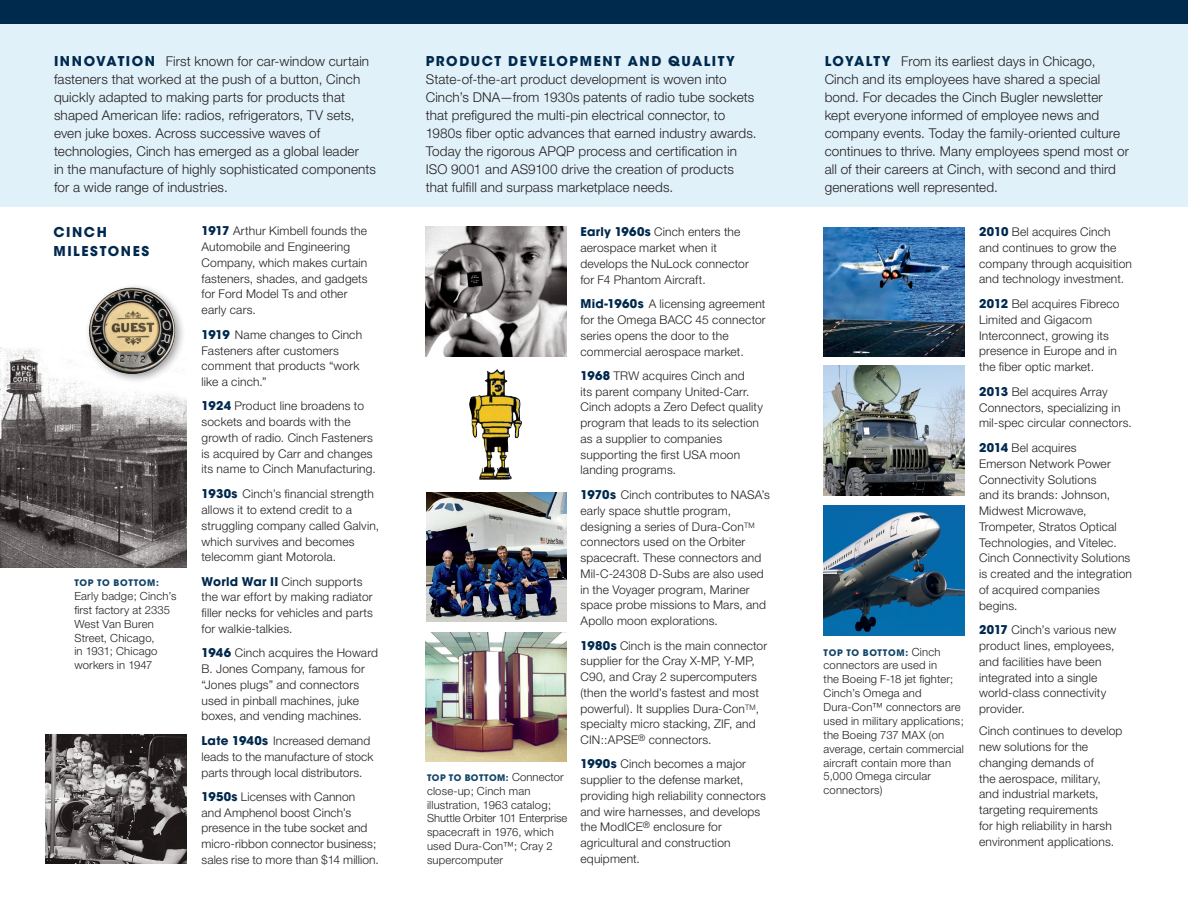
<style>
.page{position:relative;width:1188px;height:918px;background:#fff}
.page>*{position:absolute;margin:0;border:0;box-sizing:border-box;transform-origin:0 0}
.IntroTopPanelsHelvet{font:300 13.5px/18px "Helvetica Neue";letter-spacing:.01em;color:#231f20}
.basal{font:700 13.5px/18.8px "ITC Avant Garde Std";letter-spacing:.115em;color:#00294e}
.TimelineHelveticaNeu{font:300 12px/15.8px "Helvetica Neue";letter-spacing:.015em;color:#231f20}
.SpecialXtraSpace{font:300 12px/15.8px "Helvetica Neue";letter-spacing:.015em;color:#231f20}
.CaptionsNeu{font:300 11.25px/13.8px "Helvetica Neue";letter-spacing:.015em;color:#231f20}
.CaptionsNeu-2{font:700 9px "ITC Avant Garde Std";letter-spacing:.065em;color:#134567}
.CaptionsNeu-3{font:700 9px "ITC Avant Garde Std";letter-spacing:.045em;color:#134567}
.s1{font-family:"ITC Avant Garde Std";font-weight:700;color:#00294e}
.s2{font-family:"Helvetica Neue";font-weight:300;font-size:11.25px;color:#231f20}
</style>
<div class="page">
<div style="left:0;top:12px;width:1188px;height:195px;background:#e0f1fa"></div>
<div style="left:0;top:0;width:1188px;height:24px;background:#00294e"></div>
<img style="left:0;top:347px;width:186px;height:221px">
<div style="left:85px;top:283px;width:102px;height:101px;background:#231f20;opacity:.45"></div>
<img style="left:87px;top:285px;width:98px;height:91px">
<img style="left:426px;top:492px;width:141px;height:130px">
<img style="left:426px;top:227px;width:140px;height:129px">
<img style="left:46px;top:734px;width:140px;height:130px">
<img style="left:426px;top:632px;width:140px;height:129px">
<img style="left:824px;top:506px;width:140px;height:129px">
<img style="left:824px;top:366px;width:140px;height:130px">
<img style="left:824px;top:227px;width:140px;height:130px">
<img style="left:469px;top:369px;width:53px;height:111px">
<p class="IntroTopPanelsHelvet" style="left:54px;top:52px;width:324px"><span class="s1">INNOVATION</span> First known for car-window curtain fasteners that worked at the push of a button, Cinch quickly adapted to making parts for products that shaped American life: radios, refrigerators, TV sets, even juke boxes. Across successive waves of technologies, Cinch has emerged as a global leader<br>in the manufacture of highly sophisticated components for a wide range of industries.</p>
<p class="IntroTopPanelsHelvet" style="left:426px;top:52px;width:332px"><span class="s1">PRODUCT DEVELOPMENT AND QUALITY </span>State-of-the-art product development is woven into Cinch’s DNA—from 1930s patents of radio tube sockets that prefigured the multi-pin electrical connector, to 1980s fiber optic advances that earned industry awards.<br>Today the rigorous APQP process and certification in ISO 9001 and AS9100 drive the creation of products that fulfill and surpass marketplace needs.</p>
<p class="IntroTopPanelsHelvet" style="left:825px;top:52px;width:306px"><span class="s1">LOYALTY</span> From its earliest days in Chicago, Cinch and its employees have shared a special bond. For decades the Cinch Bugler newsletter kept everyone informed of employee news and company events. Today the family-oriented culture continues to thrive. Many employees spend most or all of their careers at Cinch, with second and third generations well represented.</p>
<p class="basal" style="left:53px;top:223px;width:98px">CINCH<br>MILESTONES</p>
<p class="TimelineHelveticaNeu" style="left:202px;top:223px;width:168px"><span class="s1">1917</span> Arthur Kimbell founds the<br>Automobile and Engineering<br>Company, which makes curtain fasteners, shades, and gadgets for Ford Model Ts and other early cars.</p>
<p class="TimelineHelveticaNeu" style="left:202px;top:326px;width:162px"><span class="s1">1919</span> Name changes to Cinch<br>Fasteners after customers comment that products “work like a cinch.”</p>
<p class="TimelineHelveticaNeu" style="left:202px;top:398px;width:176px"><span class="s1">1924</span> Product line broadens to sockets and boards with the growth of radio. Cinch Fasteners is acquired by Carr and changes its name to Cinch Manufacturing.</p>
<p class="TimelineHelveticaNeu" style="left:202px;top:486px;width:179px"><span class="s1">1930s</span> Cinch’s financial strength allows it to extend credit to a struggling company called Galvin, which survives and becomes telecomm giant Motorola.</p>
<p class="TimelineHelveticaNeu" style="left:202px;top:573px;width:173px"><span class="s1">World War II</span> Cinch supports the war effort by making radiator filler necks for vehicles and parts for walkie-talkies.</p>
<p class="TimelineHelveticaNeu" style="left:202px;top:645px;width:178px"><span class="s1">1946</span> Cinch acquires the Howard<br>B. Jones Company, famous for “Jones plugs” and connectors used in pinball machines, juke boxes, and vending machines.</p>
<p class="TimelineHelveticaNeu" style="left:202px;top:733px;width:174px"><span class="s1">Late 1940s</span> Increased demand leads to the manufacture of stock parts through local distributors.</p>
<p class="TimelineHelveticaNeu" style="left:202px;top:789px;width:179px"><span class="s1">1950s</span> Licenses with Cannon<br>and Amphenol boost Cinch’s presence in the tube socket and micro-ribbon connector business; sales rise to more than $14 million.</p>
<p class="TimelineHelveticaNeu" style="left:979px;top:224px;width:154px"><span class="s1">2010</span> Bel acquires Cinch and continues to grow the company through acquisition and technology investment.</p>
<p class="TimelineHelveticaNeu" style="left:979px;top:296px;width:142px"><span class="s1">2012</span> Bel acquires Fibreco<br>Limited and Gigacom<br>Interconnect, growing its presence in Europe and in the fiber optic market.</p>
<p class="TimelineHelveticaNeu" style="left:979px;top:383px;width:154px"><span class="s1">2013</span> Bel acquires Array<br>Connectors, specializing in mil-spec circular connectors.</p>
<p class="TimelineHelveticaNeu" style="left:979px;top:440px;width:154px"><span class="s1">2014</span> Bel acquires<br>Emerson Network Power<br>Connectivity Solutions<br>and its brands: Johnson,<br>Midwest Microwave,<br>Trompeter, Stratos Optical<br>Technologies, and Vitelec.<br>Cinch Connectivity Solutions is created and the integration of acquired companies begins.</p>
<p class="SpecialXtraSpace" style="left:979px;top:622px;width:139px"><span class="s1">2017</span> Cinch’s various new product lines, employees, and facilities have been integrated into a single world-class connectivity provider.</p>
<p class="SpecialXtraSpace" style="left:979px;top:723px;width:145px">Cinch continues to develop new solutions for the changing demands of<br>the aerospace, military, and industrial markets, targeting requirements<br>for high reliability in harsh environment applications.</p>
<p class="TimelineHelveticaNeu" style="left:580px;top:224px;width:170px"><span class="s1">Early 1960s</span> Cinch enters the aerospace market when it develops the NuLock connector for F4 Phantom Aircraft.</p>
<p class="TimelineHelveticaNeu" style="left:580px;top:296px;width:187px"><span class="s1">Mid-1960s</span> A licensing agreement for the Omega BACC 45 connector series opens the door to the commercial aerospace market.</p>
<p class="TimelineHelveticaNeu" style="left:580px;top:368px;width:184px"><span class="s1">1968</span> TRW acquires Cinch and<br>its parent company United-Carr.<br>Cinch adopts a Zero Defect quality program that leads to its selection as a supplier to companies supporting the first USA moon landing programs.</p>
<p class="TimelineHelveticaNeu" style="left:580px;top:487px;width:191px"><span class="s1">1970s</span> Cinch contributes to NASA’s early space shuttle program, designing a series of Dura-Con<sup>TM </sup>connectors used on the Orbiter spacecraft. These connectors and<br>Mil-C-24308 D-Subs are also used in the Voyager program, Mariner space probe missions to Mars, and<br>Apollo moon explorations.</p>
<p class="TimelineHelveticaNeu" style="left:580px;top:637px;width:188px"><span class="s1">1980s</span> Cinch is the main connector supplier for the Cray X-MP, Y-MP,<br>C90, and Cray 2 supercomputers (then the world’s fastest and most powerful). It supplies Dura-Con<sup>TM</sup>, specialty micro stacking, ZIF, and<br>CIN::APSE<sup>®</sup> connectors.</p>
<p class="TimelineHelveticaNeu" style="left:580px;top:756px;width:187px"><span class="s1">1990s</span> Cinch becomes a major supplier to the defense market, providing high reliability connectors and wire harnesses, and develops the ModICE<sup>®</sup> enclosure for agricultural and construction equipment.</p>
<p class="CaptionsNeu-2" style="left:74px;top:577px;width:86px">TOP TO BOTTOM:</p>
<p class="CaptionsNeu" style="left:74px;top:589px;width:104px">Early badge; Cinch’s first factory at 2335<br>West Van Buren<br>Street, Chicago,<br>in 1931; Chicago workers in 1947</p>
<p class="CaptionsNeu-2" style="left:824px;top:646px;width:118px">TOP TO BOTTOM: <span class="s2">Cinch</span></p>
<p class="CaptionsNeu" style="left:824px;top:658px;width:142px">connectors are used in<br>the Boeing F-18 jet fighter;<br>Cinch’s Omega and<br>Dura-Con™ connectors are used in military applications; the Boeing 737 MAX (on average, certain commercial aircraft contain more than<br>5,000 Omega circular connectors)</p>
<p class="CaptionsNeu-3" style="left:427px;top:772px;width:138px">TOP TO BOTTOM: <span class="s2">Connector</span></p>
<p class="CaptionsNeu" style="left:427px;top:784px;width:142px">close-up; Cinch man illustration, 1963 catalog;<br>Shuttle Orbiter 101 Enterprise spacecraft in 1976, which used Dura-Con™; Cray 2 supercomputer</p>
</div>
